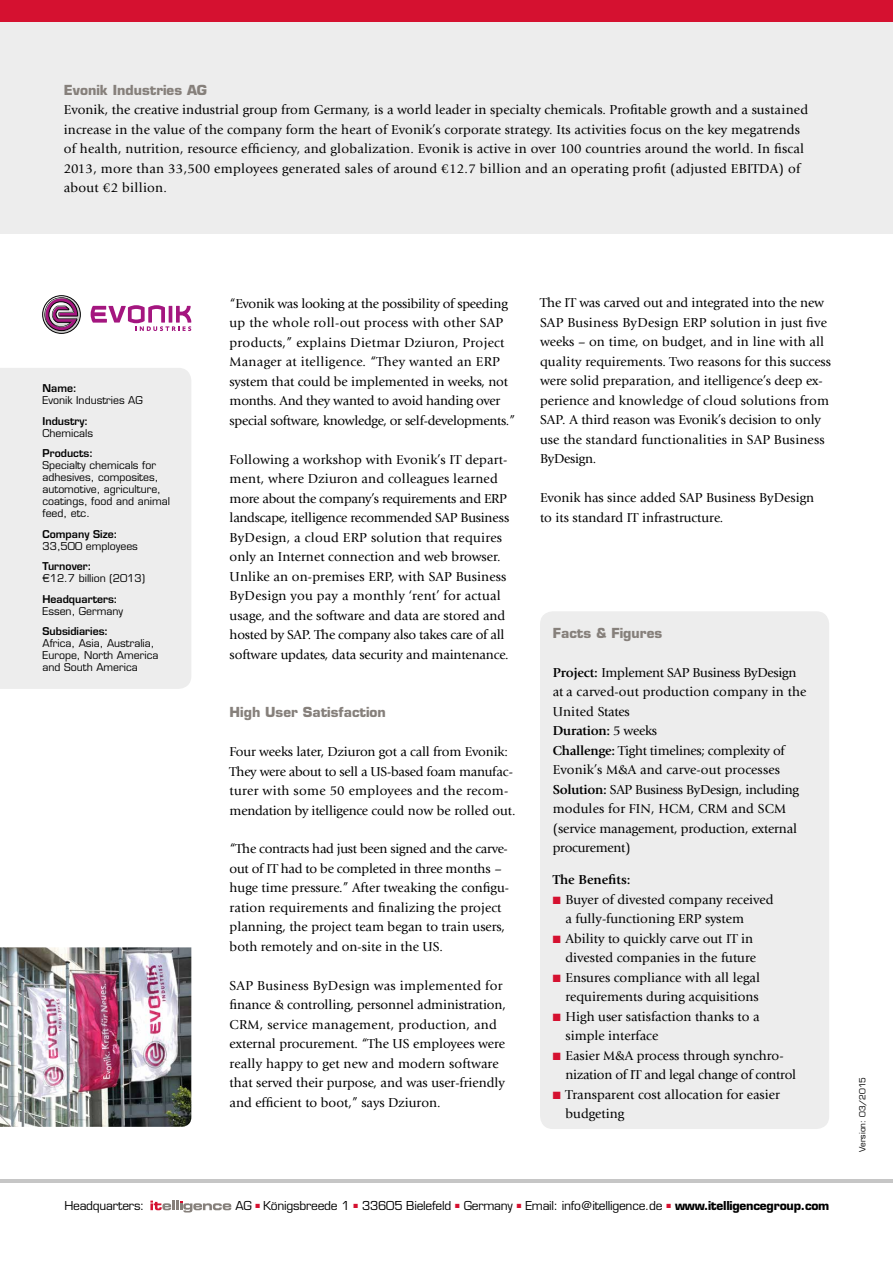
<style>
.page{position:relative;width:893px;height:1263px;background:#fff}
.page>*{position:absolute;margin:0;border:0;box-sizing:border-box;transform-origin:0 0}
.t1{font:13.5px/19.5px "Giovanni LTCE";color:#000}
.t2{font:13.5px/19.5px "Giovanni LTCE";letter-spacing:-.02em;color:#000}
.t3{font:700 13.5px "Eurostile LTCE";color:#86807b}
.t4{font:700 13.5px "Giovanni LTCE";color:#000}
.t5{font:500 12px "Eurostile LTCE";letter-spacing:-.02em;color:#000}
.t6{font:500 10.5px/12px "Eurostile LTCE";color:#000}
.t7{font:600 10.5px "Eurostile LTCE";color:#000}
.t8{font:500 8.25px "Eurostile LTCE";color:#000}
.s1{font-weight:700}
.s2{color:#d51130}
</style>
<div class="page">
<div style="left:0;top:0;width:893px;height:234px;background:#ededed"></div>
<div style="left:0;top:368px;width:191px;height:321px;background:#ededed"></div>
<div style="left:540px;top:611px;width:289px;height:518px;background:#ededed;border-radius:13px"></div>
<img style="left:0;top:947px;width:191px;height:180px">
<svg style="left:150px;top:1200px;width:81px;height:12px"></svg>
<hr style="left:0;top:1180px;width:893px;height:3px;background:#c6c6c6">
<div style="left:0;top:0;width:893px;height:21px;background:#d51130"></div>
<svg style="left:91px;top:305px;width:100px;height:26px"></svg>
<div style="left:43px;top:296px;width:37px;height:37px;border:1px solid #000;border-radius:50%"></div>
<svg style="left:45px;top:298px;width:33px;height:33px"></svg>
<p class="t3" style="left:64px;top:81px;width:145px">Evonik Industries AG</p>
<p class="t1" style="left:64px;top:100px;width:746px">Evonik, the creative industrial group from Germany, is a world leader in specialty chemicals. Profitable growth and a sustained increase in the value of the company form the heart of Evonik’s corporate strategy. Its activities focus on the key megatrends of health, nutrition, resource efficiency, and globalization. Evonik is active in over 100 countries around the world. In fiscal 2013, more than 33,500 employees generated sales of around €12.7 billion and an operating profit (adjusted EBITDA) of about €2 billion.</p>
<p class="t7" style="left:43px;top:382px;width:36px">Name:</p>
<p class="t6" style="left:43px;top:394px;width:102px">Evonik Industries AG</p>
<p class="t7" style="left:43px;top:414px;width:47px">Industry:</p>
<p class="t6" style="left:43px;top:427px;width:52px">Chemicals</p>
<p class="t7" style="left:43px;top:447px;width:52px">Products:</p>
<p class="t6" style="left:43px;top:459px;width:129px">Specialty chemicals for adhesives, composites, automotive, agriculture, coatings, food and animal feed, etc.</p>
<p class="t7" style="left:43px;top:527px;width:76px">Company Size:</p>
<p class="t6" style="left:43px;top:540px;width:97px">33,500 employees</p>
<p class="t7" style="left:43px;top:560px;width:50px">Turnover:</p>
<p class="t6" style="left:43px;top:572px;width:104px">€12.7 billion (2013)</p>
<p class="t7" style="left:43px;top:592px;width:77px">Headquarters:</p>
<p class="t6" style="left:43px;top:605px;width:82px">Essen, Germany</p>
<p class="t7" style="left:43px;top:625px;width:67px">Subsidiaries:</p>
<p class="t6" style="left:43px;top:637px;width:117px">Africa, Asia, Australia,<br>Europe, North America and South America</p>
<p class="t1" style="left:230px;top:294px;width:287px">“Evonik was looking at the possibility of speeding up the whole roll-out process with other SAP products,” explains Dietmar Dziuron, Project Manager at itelligence. “They wanted an ERP system that could be implemented in weeks, not months. And they wanted to avoid handing over special software, knowledge, or self-developments.”</p>
<p class="t1" style="left:230px;top:450px;width:281px">Following a workshop with Evonik’s IT depart&shy;ment, where Dziuron and colleagues learned more about the company’s requirements and ERP landscape, itelligence recommended SAP Business ByDesign, a cloud ERP solution that requires only an Internet connection and web browser.<br>Unlike an on-premises ERP, with SAP Business ByDesign you pay a monthly ‘rent’ for actual usage, and the software and data are stored and hosted by SAP. The company also takes care of all software updates, data security and maintenance.</p>
<p class="t3" style="left:230px;top:704px;width:158px">High User Satisfaction</p>
<p class="t1" style="left:230px;top:742px;width:287px">Four weeks later, Dziuron got a call from Evonik:<br>They were about to sell a US-based foam manufac&shy;turer with some 50 employees and the recom&shy;mendation by itelligence could now be rolled out.</p>
<p class="t1" style="left:230px;top:839px;width:281px">“The contracts had just been signed and the carve&shy;out of IT had to be completed in three months – huge time pressure.” After tweaking the configu&shy;ration requirements and finalizing the project planning, the project team began to train users, both remotely and on-site in the US.</p>
<p class="t1" style="left:230px;top:976px;width:278px">SAP Business ByDesign was implemented for finance &amp; controlling, personnel administration, CRM, service management, production, and external procurement. “The US employees were really happy to get new and modern software that served their purpose, and was user-friendly and efficient to boot,” says Dziuron.</p>
<p class="t1" style="left:540px;top:293px;width:293px">The IT was carved out and integrated into the new SAP Business ByDesign ERP solution in just five weeks – on time, on budget, and in line with all quality requirements. Two reasons for this success were solid preparation, and itelligence’s deep ex&shy;perience and knowledge of cloud solutions from SAP. A third reason was Evonik’s decision to only use the standard functionalities in SAP Business ByDesign.</p>
<p class="t1" style="left:540px;top:488px;width:276px">Evonik has since added SAP Business ByDesign to its standard IT infrastructure.</p>
<p class="t3" style="left:553px;top:624px;width:111px">Facts &amp; Figures</p>
<p class="t1" style="left:553px;top:663px;width:255px"><span class="s1">Project:</span> Implement SAP Business ByDesign at a carved-out production company in the United States<br><span class="s1">Duration:</span> 5 weeks<br><span class="s1">Challenge:</span> Tight timelines; complexity of Evonik’s M&amp;A and carve-out processes <span class="s1">Solution:</span> SAP Business ByDesign, including modules for FIN, HCM, CRM and SCM (service management, production, external procurement)</p>
<p class="t4" style="left:553px;top:872px;width:79px">The Benefits:</p>
<p class="t1" style="left:566px;top:890px;width:209px;text-indent:-13px"><span class="s2">■</span> Buyer of divested company received a fully-functioning ERP system</p>
<p class="t1" style="left:553px;top:929px;width:205px;text-align:right"><span class="s2">■</span> Ability to quickly carve out IT in divested companies in the future</p>
<p class="t1" style="left:553px;top:968px;width:209px;text-align:right"><span class="s2">■</span> Ensures compliance with all legal requirements during acquisitions</p>
<p class="t1" style="left:566px;top:1007px;width:195px;text-indent:-13px"><span class="s2">■</span> High user satisfaction thanks to a simple interface</p>
<p class="t2" style="left:566px;top:1046px;width:232px;text-indent:-13px"><span class="s2">■</span> Easier M&amp;A process through synchro&shy;nization of IT and legal change of control</p>
<p class="t1" style="left:566px;top:1085px;width:216px;text-indent:-13px"><span class="s2">■</span> Transparent cost allocation for easier budgeting</p>
<p class="t5" style="left:64px;top:1198px;width:82px">Headquarters:</p>
<p class="t5" style="left:236px;top:1198px;width:595px">AG <sup>■</sup> Königsbreede 1 <sup>■</sup> 33605 Bielefeld <sup>■</sup> Germany <sup>■</sup> Email: info@itelligence.de <sup>■</sup> <span class="s1">www.itelligencegroup.com</span></p>
<p class="t8" style="left:857px;top:1151px;width:76px;rotate:-90deg">Version: 03/2015</p>
</div>
